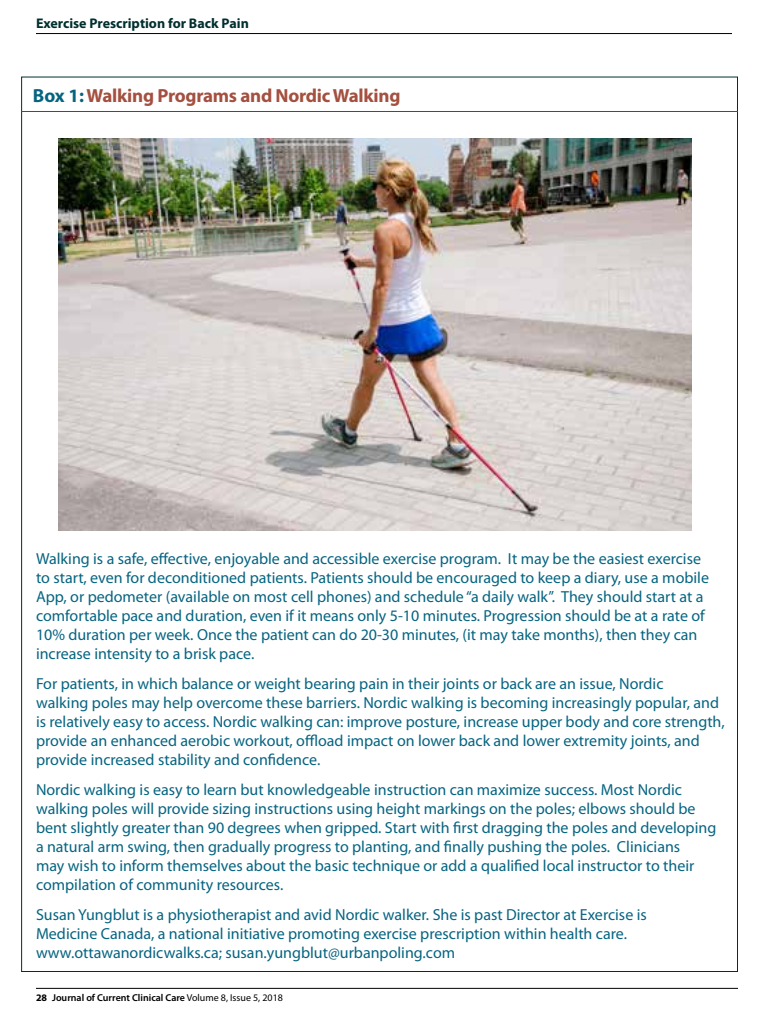
<style>
.page{position:relative;width:768px;height:1024px;background:#fff}
.page>*{position:absolute;margin:0;border:0;box-sizing:border-box;transform-origin:0 0}
.t1{font:700 19px "Myriad Pro";letter-spacing:-.015em;color:#a45040}
.t2{font:16px/19px "Myriad Pro";color:#066481}
.t3{font:700 14px "Myriad Pro";color:#012f2f}
.t4{font:600 10px "Myriad Pro";color:#000}
.s1{color:#066481}
.s2{font-weight:700}
.s3{font-weight:400}
</style>
<div class="page">
<hr style="left:36px;top:988px;width:702px;height:1px;background:#000">
<hr style="left:36px;top:33px;width:696px;height:1px;background:#000">
<div style="left:21px;top:77px;width:717px;height:895px;background:#fff;border:1px solid #012f2f"></div>
<hr style="left:21px;top:111px;width:717px;height:1px;background:#066481">
<img style="left:58px;top:138px;width:634px;height:392px">
<p class="t3" style="left:36px;top:14px;width:214px">Exercise Prescription for Back Pain</p>
<p class="t1" style="left:33px;top:83px;width:369px"><span class="s1">Box 1:</span> Walking Programs and Nordic Walking</p>
<p class="t2" style="left:36px;top:549px;width:675px">Walking is a safe, effective, enjoyable and accessible exercise program. It may be the easiest exercise to start, even for deconditioned patients. Patients should be encouraged to keep a diary, use a mobile App, or pedometer (available on most cell phones) and schedule “a daily walk”. They should start at a comfortable pace and duration, even if it means only 5-10 minutes. Progression should be at a rate of 10% duration per week. Once the patient can do 20-30 minutes, (it may take months), then they can increase intensity to a brisk pace.</p>
<p class="t2" style="left:36px;top:674px;width:690px">For patients, in which balance or weight bearing pain in their joints or back are an issue, Nordic<br>walking poles may help overcome these barriers. Nordic walking is becoming increasingly popular, and is relatively easy to access. Nordic walking can: improve posture, increase upper body and core strength, provide an enhanced aerobic workout, offload impact on lower back and lower extremity joints, and provide increased stability and confidence.</p>
<p class="t2" style="left:36px;top:780px;width:682px">Nordic walking is easy to learn but knowledgeable instruction can maximize success. Most Nordic walking poles will provide sizing instructions using height markings on the poles; elbows should be bent slightly greater than 90 degrees when gripped. Start with first dragging the poles and developing a natural arm swing, then gradually progress to planting, and finally pushing the poles. Clinicians<br>may wish to inform themselves about the basic technique or add a qualified local instructor to their compilation of community resources.</p>
<p class="t2" style="left:36px;top:905px;width:612px">Susan Yungblut is a physiotherapist and avid Nordic walker. She is past Director at Exercise is<br>Medicine Canada, a national initiative promoting exercise prescription within health care. www.ottawanordicwalks.ca; susan.yungblut@urbanpoling.com</p>
<p class="t4" style="left:36px;top:991px;width:249px"><span class="s2">28</span> Journal of Current Clinical Care <span class="s3">Volume 8, Issue 5, 2018</span></p>
</div>
